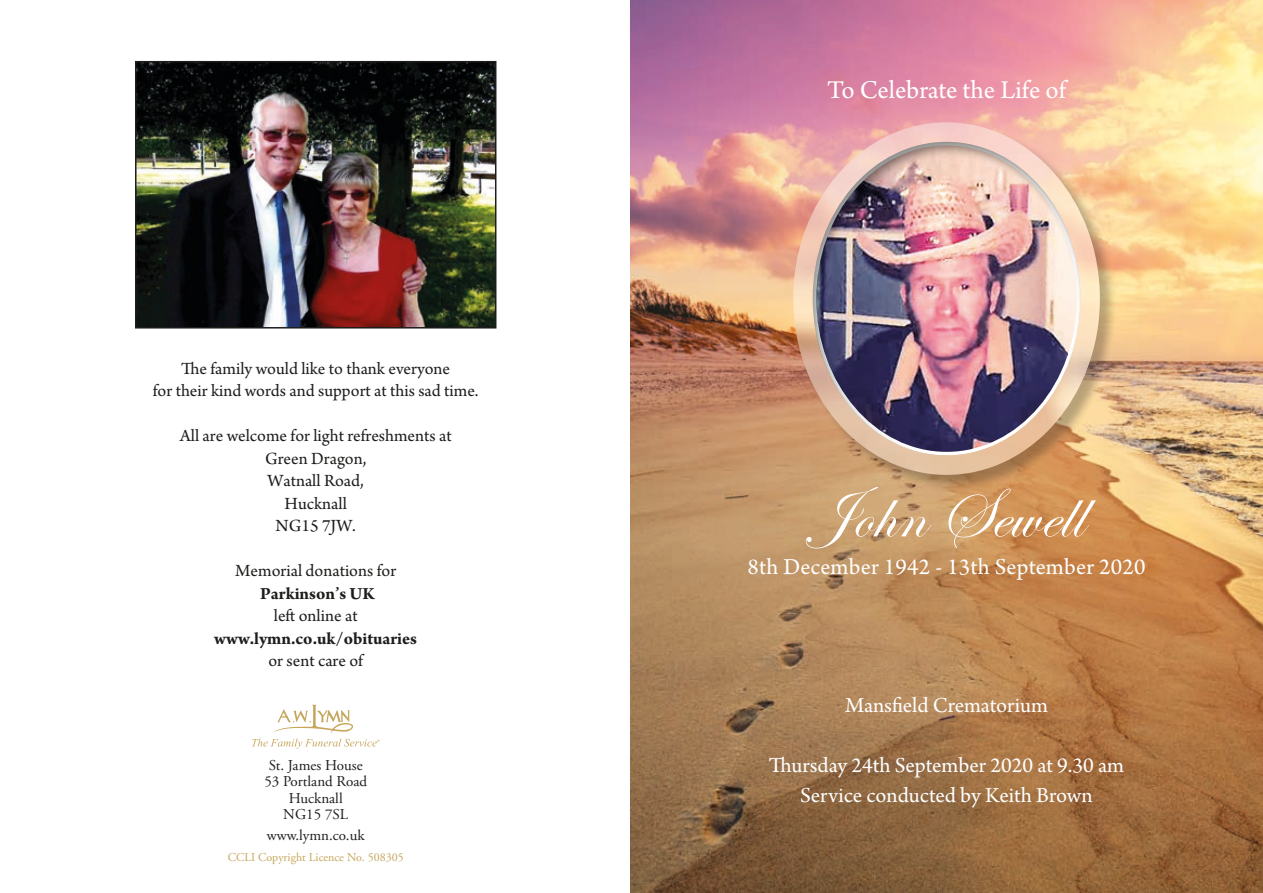
<style>
.page{position:relative;width:1263px;height:893px;background:#fff}
.page>*{position:absolute;margin:0;border:0;box-sizing:border-box;transform-origin:0 0}
.t1{font:72px "Edwardian Script ITC";letter-spacing:.01em;color:#fff}
.t2{font:27px "Arno Pro";color:#fff}
.t3{font:24px "Arno Pro";letter-spacing:.01em;color:#fff}
.t4{font:22.5px/30px "Arno Pro";color:#fff;text-align:center}
.t5{font:18px/22.5px "Arno Pro";color:#1d1d1b;text-align:center}
.t6{font:700 18px "Arno Pro";color:#1d1d1b}
.t7{font:15px/16.5px "Adobe Garamond Pro";color:#1d1d1b;text-align:center}
.t8{font:12px "Adobe Garamond Pro";color:#c6a65b}
</style>
<div class="page">
<img style="left:631px;top:0;width:632px;height:893px">
<div style="left:794px;top:123px;width:323px;height:369px;background:#1d1d1b;opacity:.3"></div>
<img style="left:793px;top:122px;width:307px;height:353px">
<div style="left:798px;top:132px;width:295px;height:325px;background:#1d1d1b;opacity:.5"></div>
<img style="left:138px;top:64px;width:355px;height:262px">
<div style="left:135px;top:61px;width:361px;height:268px;border:2px solid #1d1d1b"></div>
<svg style="left:252px;top:705px;width:127px;height:44px"></svg>
<p class="t5" style="left:153px;top:358px;width:327px">The family would like to thank everyone<br>for their kind words and support at this sad time.</p>
<p class="t5" style="left:180px;top:425px;width:273px">All are welcome for light refreshments at<br>Green Dragon,<br>Watnall Road,<br>Hucknall<br>NG15 7JW.</p>
<p class="t5" style="left:235px;top:560px;width:162px">Memorial donations for</p>
<p class="t6" style="left:260px;top:583px;width:116px">Parkinson’s UK</p>
<p class="t5" style="left:274px;top:605px;width:85px">left online at</p>
<p class="t6" style="left:214px;top:628px;width:204px">www.lymn.co.uk/obituaries</p>
<p class="t5" style="left:268px;top:650px;width:96px">or sent care of</p>
<p class="t7" style="left:264px;top:757px;width:104px">St. James House<br>53 Portland Road<br>Hucknall<br>NG15 7SL</p>
<p class="t7" style="left:267px;top:827px;width:99px">www.lymn.co.uk</p>
<p class="t8" style="left:228px;top:850px;width:178px">CCLI Copyright Licence No. 508305</p>
<h2 class="t2" style="left:827px;top:75px;width:240px">To Celebrate the Life of</h2>
<h1 class="t1" style="left:810px;top:475px;width:273px">John Sewell</h1>
<h3 class="t3" style="left:747px;top:553px;width:400px">8th December 1942 - 13th September 2020</h3>
<p class="t4" style="left:845px;top:692px;width:204px">Mansfield Crematorium</p>
<p class="t4" style="left:769px;top:752px;width:357px">Thursday 24th September 2020 at 9.30 am<br>Service conducted by Keith Brown</p>
</div>
